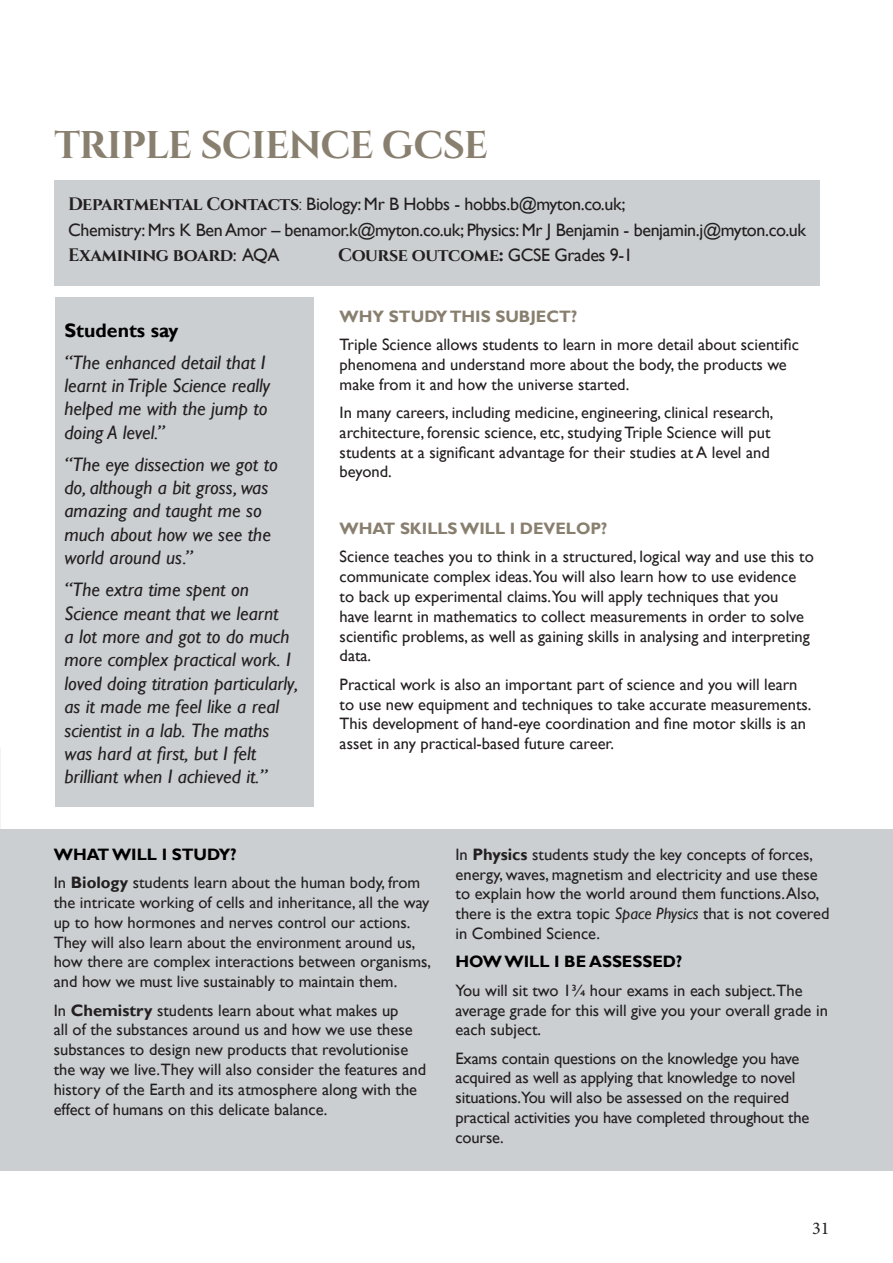
<style>
.page{position:relative;width:893px;height:1263px;background:#fff}
.page>*{position:absolute;margin:0;border:0;box-sizing:border-box;transform-origin:0 0}
.t1{font:700 38.55px "Cinzel";letter-spacing:-.025em;color:#887f6f}
.t2{font:italic 19.5px/23.4px "Gill Sans";color:#231f20}
.t3{font:700 19.5px "Gill Sans";color:#000}
.t4{font:18px/25.5px "Gill Sans";letter-spacing:-.02em;color:#231f20}
.t5{font:700 18px "Cinzel";letter-spacing:-.02em;color:#231f20}
.t6{font:18px "Minion Pro";color:#231f20}
.t7{font:16.5px/19.8px "Gill Sans";color:#231f20}
.t8{font:700 16.5px "Gill Sans";color:#887f6f}
.t9{font:700 16.5px "Gill Sans";color:#000}
.s1{font-family:"Cinzel";font-weight:700}
.s2{font-family:"Cinzel"}
.s3{font-family:"Gill Sans";font-weight:400}
.s4{font-family:"Gill Sans"}
.s5{font-weight:700}
.s6{font-style:italic}
</style>
<div class="page">
<div style="left:0;top:829px;width:893px;height:341px;background:#cbcfd2"></div>
<div style="left:54px;top:180px;width:766px;height:106px;background:#cbcfd2"></div>
<div style="left:55px;top:298px;width:259px;height:509px;background:#cbcfd2"></div>
<p class="t1" style="left:54px;top:122px;width:435px">TRIPLE SCIENCE GCSE</p>
<p class="t4" style="left:68px;top:192px;width:740px"><span class="s1">Departmental Contacts</span><span class="s2">:</span> Biology: Mr B Hobbs - hobbs.b@myton.co.uk;<br>Chemistry: Mrs K Ben Amor – benamor.k@myton.co.uk; Physics: Mr J Benjamin - benjamin.j@myton.co.uk</p>
<p class="t5" style="left:68px;top:244px;width:213px">Examining board<span class="s3">: AQA</span></p>
<p class="t5" style="left:338px;top:244px;width:296px">Course outcome<span class="s4">:</span> <span class="s3">GCSE Grades 9-1</span></p>
<p class="t3" style="left:64px;top:318px;width:116px">Students say</p>
<p class="t2" style="left:64px;top:351px;width:207px">“The enhanced detail that I learnt in Triple Science really helped me with the jump to doing A level.”</p>
<p class="t2" style="left:64px;top:453px;width:215px">“The eye dissection we got to do, although a bit gross, was amazing and taught me so much about how we see the world around us.”</p>
<p class="t2" style="left:64px;top:578px;width:235px">“The extra time spent on<br>Science meant that we learnt<br>a lot more and got to do much more complex practical work. I loved doing titration particularly, as it made me feel like a real scientist in a lab. The maths was hard at first, but I felt brilliant when I achieved it.”</p>
<p class="t8" style="left:340px;top:306px;width:239px">WHY STUDY THIS SUBJECT?</p>
<p class="t7" style="left:340px;top:335px;width:461px">Triple Science allows students to learn in more detail about scientific phenomena and understand more about the body, the products we make from it and how the universe started.</p>
<p class="t7" style="left:340px;top:403px;width:435px">In many careers, including medicine, engineering, clinical research, architecture, forensic science, etc, studying Triple Science will put students at a significant advantage for their studies at A level and beyond.</p>
<p class="t8" style="left:340px;top:519px;width:269px">WHAT SKILLS WILL I DEVELOP?</p>
<p class="t7" style="left:340px;top:547px;width:476px">Science teaches you to think in a structured, logical way and use this to communicate complex ideas.You will also learn how to use evidence to back up experimental claims.You will apply techniques that you<br>have learnt in mathematics to collect measurements in order to solve scientific problems, as well as gaining skills in analysing and interpreting data.</p>
<p class="t7" style="left:340px;top:674px;width:473px">Practical work is also an important part of science and you will learn to use new equipment and techniques to take accurate measurements.<br>This development of hand-eye coordination and fine motor skills is an asset in any practical-based future career.</p>
<p class="t9" style="left:54px;top:844px;width:184px">WHAT WILL I STUDY?</p>
<p class="t7" style="left:54px;top:873px;width:379px">In <span class="s5">Biology</span> students learn about the human body, from the intricate working of cells and inheritance, all the way up to how hormones and nerves control our actions.<br>They will also learn about the environment around us, how there are complex interactions between organisms, and how we must live sustainably to maintain them.</p>
<p class="t7" style="left:54px;top:1000px;width:374px">In <span class="s5">Chemistry</span> students learn about what makes up<br>all of the substances around us and how we use these substances to design new products that revolutionise the way we live.They will also consider the features and history of the Earth and its atmosphere along with the effect of humans on this delicate balance.</p>
<p class="t7" style="left:455px;top:845px;width:375px">In <span class="s5">Physics</span> students study the key concepts of forces, energy, waves, magnetism and electricity and use these to explain how the world around them functions. Also, there is the extra topic <span class="s6">Space Physics</span> that is not covered in Combined Science.</p>
<p class="t9" style="left:455px;top:952px;width:228px">HOW WILL I BE ASSESSED?</p>
<p class="t7" style="left:455px;top:980px;width:374px">You will sit two 1¾ hour exams in each subject.The average grade for this will give you your overall grade in each subject.</p>
<p class="t7" style="left:455px;top:1048px;width:355px">Exams contain questions on the knowledge you have acquired as well as applying that knowledge to novel situations.You will also be assessed on the required practical activities you have completed throughout the course.</p>
<p class="t6" style="left:812px;top:1216px;width:19px">31</p>
</div>
